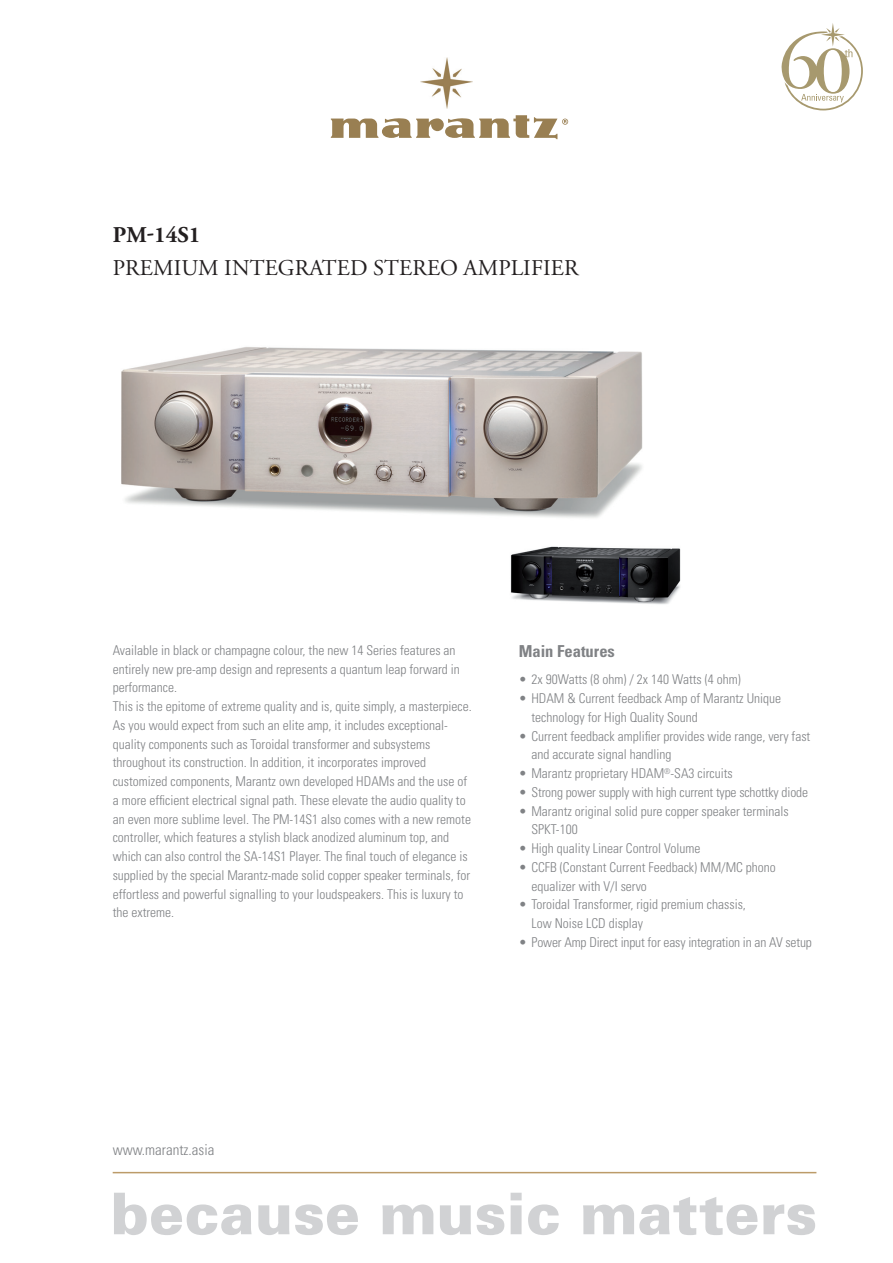
<style>
.page{position:relative;width:893px;height:1263px;background:#fff}
.page>*{position:absolute;margin:0;border:0;box-sizing:border-box;transform-origin:0 0}
.t1{font:22.5px "Adobe Garamond Pro";letter-spacing:.005em;color:#231f20}
.t2{font:700 22.5px "Adobe Garamond Pro";letter-spacing:-.005em;color:#231f20}
.t3{font:700 condensed 16.5px "Univers";color:#808285}
.t4{font:300 condensed 15px "Univers LT Std";color:#808285}
.t5{font:300 condensed 13.5px/18.8px "Univers LT Std";color:#808285}
</style>
<div class="page">
<img style="left:510px;top:546px;width:171px;height:58px">
<img style="left:121px;top:347px;width:522px;height:171px">
<svg style="left:114px;top:1193px;width:138px;height:42px"></svg>
<svg style="left:258px;top:1205px;width:31px;height:30px"></svg>
<svg style="left:295px;top:1204px;width:63px;height:31px"></svg>
<svg style="left:382px;top:1204px;width:51px;height:30px"></svg>
<svg style="left:440px;top:1205px;width:31px;height:30px"></svg>
<svg style="left:477px;top:1204px;width:27px;height:31px"></svg>
<svg style="left:511px;top:1193px;width:11px;height:41px"></svg>
<svg style="left:528px;top:1204px;width:31px;height:31px"></svg>
<svg style="left:583px;top:1197px;width:174px;height:38px"></svg>
<svg style="left:763px;top:1204px;width:52px;height:31px"></svg>
<hr style="left:113px;top:1172px;width:703px;height:1px;background:#bc9b69">
<svg style="left:331px;top:115px;width:237px;height:24px"></svg>
<img style="left:421px;top:57px;width:51px;height:51px">
<svg style="left:781px;top:23px;width:82px;height:87px"></svg>
<h1 class="t2" style="left:113px;top:221px;width:89px">PM-14S1</h1>
<h1 class="t1" style="left:113px;top:255px;width:467px">PREMIUM INTEGRATED STEREO AMPLIFIER</h1>
<p class="t5" style="left:113px;top:641px;width:361px">Available in black or champagne colour, the new 14 Series features an entirely new pre-amp design and represents a quantum leap forward in performance.<br>This is the epitome of extreme quality and is, quite simply, a masterpiece.<br>As you would expect from such an elite amp, it includes exceptional&shy;quality components such as Toroidal transformer and subsystems throughout its construction. In addition, it incorporates improved customized components, Marantz own developed HDAMs and the use of a more efficient electrical signal path. These elevate the audio quality to an even more sublime level. The PM-14S1 also comes with a new remote controller, which features a stylish black anodized aluminum top, and which can also control the SA-14S1 Player. The final touch of elegance is supplied by the special Marantz-made solid copper speaker terminals, for effortless and powerful signalling to your loudspeakers. This is luxury to the extreme.</p>
<p class="t3" style="left:519px;top:641px;width:98px">Main Features</p>
<p class="t5" style="left:519px;top:670px;width:224px">• 2x 90Watts (8 ohm) / 2x 140 Watts (4 ohm)</p>
<p class="t5" style="left:531px;top:689px;width:251px;text-indent:-13px">• HDAM &amp; Current feedback Amp of Marantz Unique technology for High Quality Sound</p>
<p class="t5" style="left:531px;top:726px;width:280px;text-indent:-13px">• Current feedback amplifier provides wide range, very fast and accurate signal handling</p>
<p class="t5" style="left:519px;top:764px;width:216px">• Marantz proprietary HDAM<sup>®</sup>-SA3 circuits</p>
<p class="t5" style="left:519px;top:783px;width:291px">• Strong power supply with high current type schottky diode</p>
<p class="t5" style="left:531px;top:801px;width:259px;text-indent:-13px">• Marantz original solid pure copper speaker terminals<br>SPKT-100</p>
<p class="t5" style="left:519px;top:839px;width:183px">• High quality Linear Control Volume</p>
<p class="t5" style="left:531px;top:858px;width:246px;text-indent:-13px">• CCFB (Constant Current Feedback) MM/MC phono equalizer with V/I servo</p>
<p class="t5" style="left:531px;top:895px;width:216px;text-indent:-13px">• Toroidal Transformer, rigid premium chassis,<br>Low Noise LCD display</p>
<p class="t5" style="left:519px;top:933px;width:295px">• Power Amp Direct input for easy integration in an AV setup</p>
<p class="t4" style="left:113px;top:1140px;width:103px">www.marantz.asia</p>
</div>
